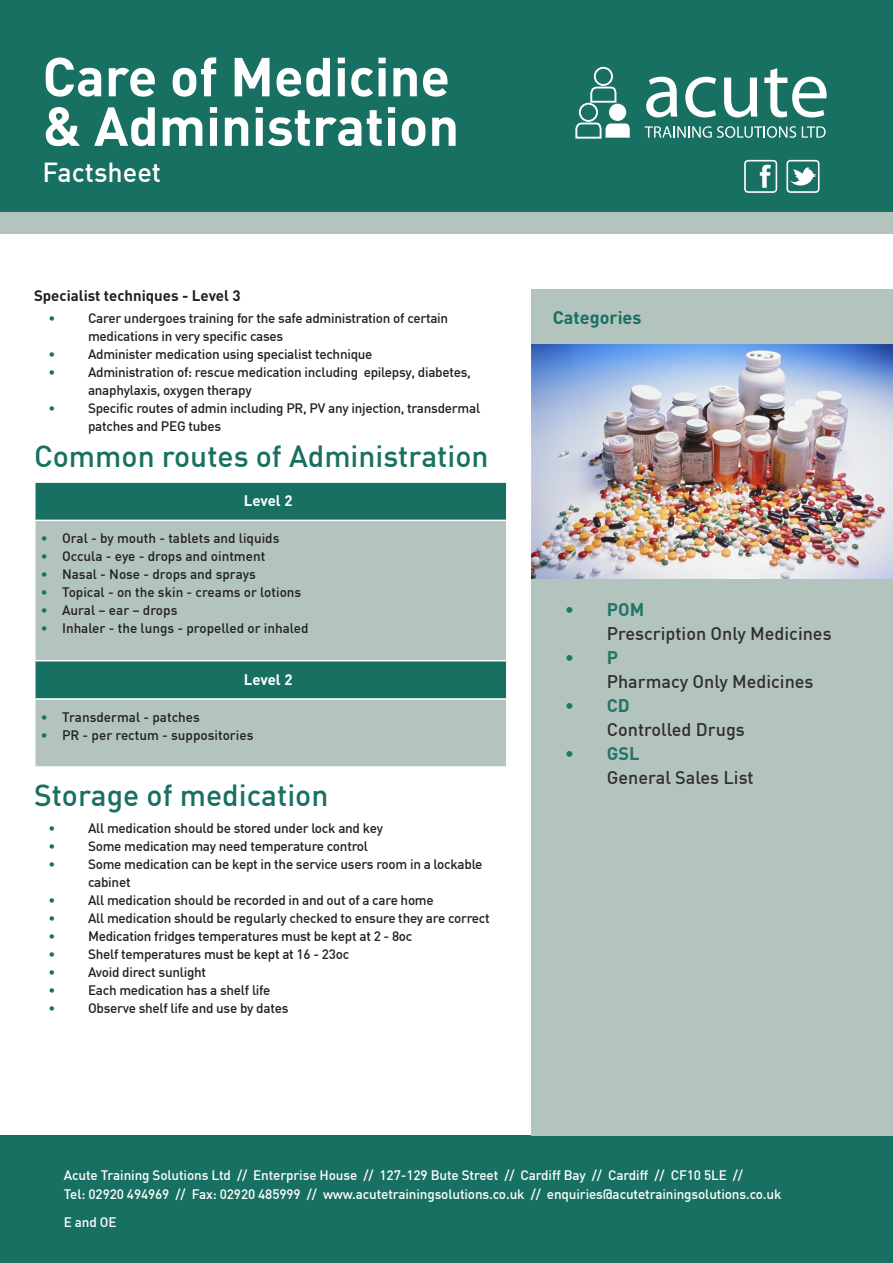
<style>
.page{position:relative;width:893px;height:1263px;background:#fff}
.page>*{position:absolute;margin:0;border:0;box-sizing:border-box;transform-origin:0 0}
.t1{font:700 54px/49.5px "DIN";color:#fff}
.Content_head_Green{font:500 30px "DIN";color:#177061}
.t2{font:500 27px "DIN";color:#fff}
.t3{font:500 18px/24px "DIN";color:#312f30}
.CC_Sub_Head_Green{font:700 18px "DIN";color:#177061}
.Body_Sub_head{font:700 15px "DIN";color:#231f20}
.Body_Sub_head-2{font:700 15px "DIN";letter-spacing:-.005em;color:#fff}
.t4{font:500 13.5px/18px "DIN";letter-spacing:-.02em;color:#231f20}
.t5{font:500 13.5px "DIN";color:#231f20}
.t6{font:500 13.5px/19.5px "DIN";letter-spacing:-.01em;color:#fff}
.t7{font:500 13.5px "DIN";color:#177061}
.s1{color:#177061}
.s2{font-weight:700;color:#237567}
</style>
<div class="page">
<div style="left:0;top:1135px;width:893px;height:128px;background:#177061"></div>
<div style="left:0;top:0;width:893px;height:213px;background:#177061"></div>
<svg style="left:646px;top:77px;width:31px;height:40px"></svg>
<svg style="left:685px;top:77px;width:31px;height:40px"></svg>
<svg style="left:724px;top:78px;width:33px;height:39px"></svg>
<svg style="left:764px;top:68px;width:63px;height:49px"></svg>
<svg style="left:644px;top:126px;width:152px;height:12px"></svg>
<svg style="left:802px;top:126px;width:24px;height:12px"></svg>
<div style="left:609px;top:104px;width:17px;height:17px;background:#fff;border-radius:50%"></div>
<svg style="left:575px;top:122px;width:55px;height:17px"></svg>
<div style="left:579px;top:103px;width:19px;height:19px;border:2px solid #fff;border-radius:50%"></div>
<svg style="left:589px;top:86px;width:28px;height:18px"></svg>
<div style="left:594px;top:67px;width:19px;height:19px;border:2px solid #fff;border-radius:50%"></div>
<div style="left:0;top:213px;width:893px;height:21px;background:#b3c4bf"></div>
<svg style="left:744px;top:160px;width:33px;height:33px"></svg>
<svg style="left:786px;top:160px;width:33px;height:33px"></svg>
<div style="left:36px;top:483px;width:470px;height:37px;background:#177061"></div>
<svg style="left:36px;top:521px;width:470px;height:245px;background:#9bb7b0"></svg>
<hr style="left:34px;top:660px;width:473px;height:1px;background:#fff">
<hr style="left:34px;top:698px;width:473px;height:2px;background:#fff">
<div style="left:531px;top:289px;width:362px;height:846px;background:#b3c4bf"></div>
<img style="left:531px;top:344px;width:362px;height:234px">
<p class="t1" style="left:43px;top:50px;width:418px">Care of Medicine &amp; Administration</p>
<p class="t2" style="left:43px;top:155px;width:120px">Factsheet</p>
<p class="Body_Sub_head" style="left:34px;top:285px;width:208px">Specialist techniques - Level 3</p>
<p class="t7" style="left:49px;top:309px;width:8px">•</p>
<p class="t4" style="left:88px;top:308px;width:362px">Carer undergoes training for the safe administration of certain medications in very specific cases</p>
<p class="t7" style="left:49px;top:345px;width:8px">•</p>
<p class="t4" style="left:88px;top:344px;width:286px">Administer medication using specialist technique</p>
<p class="t7" style="left:49px;top:363px;width:8px">•</p>
<p class="t4" style="left:88px;top:362px;width:384px">Administration of: rescue medication including epilepsy, diabetes, anaphylaxis, oxygen therapy</p>
<p class="t7" style="left:49px;top:399px;width:8px">•</p>
<p class="t4" style="left:88px;top:398px;width:394px">Specific routes of admin including PR, PV any injection, transdermal patches and PEG tubes</p>
<p class="Content_head_Green" style="left:34px;top:437px;width:456px">Common routes of Administration</p>
<p class="Body_Sub_head-2" style="left:244px;top:491px;width:50px">Level 2</p>
<p class="t5" style="left:41px;top:530px;width:240px"><span class="s1">•</span> Oral - by mouth - tablets and liquids</p>
<p class="t5" style="left:41px;top:548px;width:226px"><span class="s1">•</span> Occula - eye - drops and ointment</p>
<p class="t5" style="left:41px;top:566px;width:217px"><span class="s1">•</span> Nasal - Nose - drops and sprays</p>
<p class="t5" style="left:41px;top:584px;width:262px"><span class="s1">•</span> Topical - on the skin - creams or lotions</p>
<p class="t5" style="left:41px;top:602px;width:138px"><span class="s1">•</span> Aural – ear – drops</p>
<p class="t5" style="left:41px;top:620px;width:269px"><span class="s1">•</span> Inhaler - the lungs - propelled or inhaled</p>
<p class="Body_Sub_head-2" style="left:244px;top:670px;width:50px">Level 2</p>
<p class="t5" style="left:41px;top:708px;width:161px"><span class="s1">•</span> Transdermal - patches</p>
<p class="t5" style="left:41px;top:726px;width:214px"><span class="s1">•</span> PR - per rectum - suppositories</p>
<p class="Content_head_Green" style="left:34px;top:776px;width:296px">Storage of medication</p>
<p class="t7" style="left:49px;top:819px;width:8px">•</p>
<p class="t4" style="left:88px;top:818px;width:296px">All medication should be stored under lock and key</p>
<p class="t7" style="left:49px;top:837px;width:8px">•</p>
<p class="t4" style="left:88px;top:836px;width:282px">Some medication may need temperature control</p>
<p class="t7" style="left:49px;top:855px;width:8px">•</p>
<p class="t4" style="left:88px;top:854px;width:396px">Some medication can be kept in the service users room in a lockable cabinet</p>
<p class="t7" style="left:49px;top:891px;width:8px">•</p>
<p class="t4" style="left:88px;top:890px;width:347px">All medication should be recorded in and out of a care home</p>
<p class="t7" style="left:49px;top:909px;width:8px">•</p>
<p class="t4" style="left:88px;top:908px;width:403px">All medication should be regularly checked to ensure they are correct</p>
<p class="t7" style="left:49px;top:927px;width:8px">•</p>
<p class="t4" style="left:88px;top:926px;width:326px">Medication fridges temperatures must be kept at 2 - 8oc</p>
<p class="t7" style="left:49px;top:945px;width:8px">•</p>
<p class="t4" style="left:88px;top:944px;width:263px">Shelf temperatures must be kept at 16 - 23oc</p>
<p class="t7" style="left:49px;top:963px;width:8px">•</p>
<p class="t4" style="left:88px;top:962px;width:120px">Avoid direct sunlight</p>
<p class="t7" style="left:49px;top:981px;width:8px">•</p>
<p class="t4" style="left:88px;top:980px;width:184px">Each medication has a shelf life</p>
<p class="t7" style="left:49px;top:999px;width:8px">•</p>
<p class="t4" style="left:88px;top:998px;width:202px">Observe shelf life and use by dates</p>
<p class="CC_Sub_Head_Green" style="left:553px;top:306px;width:90px">Categories</p>
<p class="t3" style="left:607px;top:597px;width:226px;text-indent:-42px"><span class="s2">• POM<br></span>Prescription Only Medicines</p>
<p class="t3" style="left:607px;top:645px;width:208px;text-indent:-42px"><span class="s2">• P<br></span>Pharmacy Only Medicines</p>
<p class="t3" style="left:607px;top:693px;width:140px;text-indent:-42px"><span class="s2">• CD<br></span>Controlled Drugs</p>
<p class="t3" style="left:607px;top:741px;width:148px;text-indent:-42px"><span class="s2">• GSL<br></span>General Sales List</p>
<p class="t6" style="left:64px;top:1164px;width:719px">Acute Training Solutions Ltd // Enterprise House // 127-129 Bute Street // Cardiff Bay // Cardiff // CF10 5LE //<br>Tel: 02920 494969 // Fax: 02920 485999 // www.acutetrainingsolutions.co.uk // enquiries@acutetrainingsolutions.co.uk</p>
<p class="t6" style="left:64px;top:1212px;width:54px">E and OE</p>
</div>
